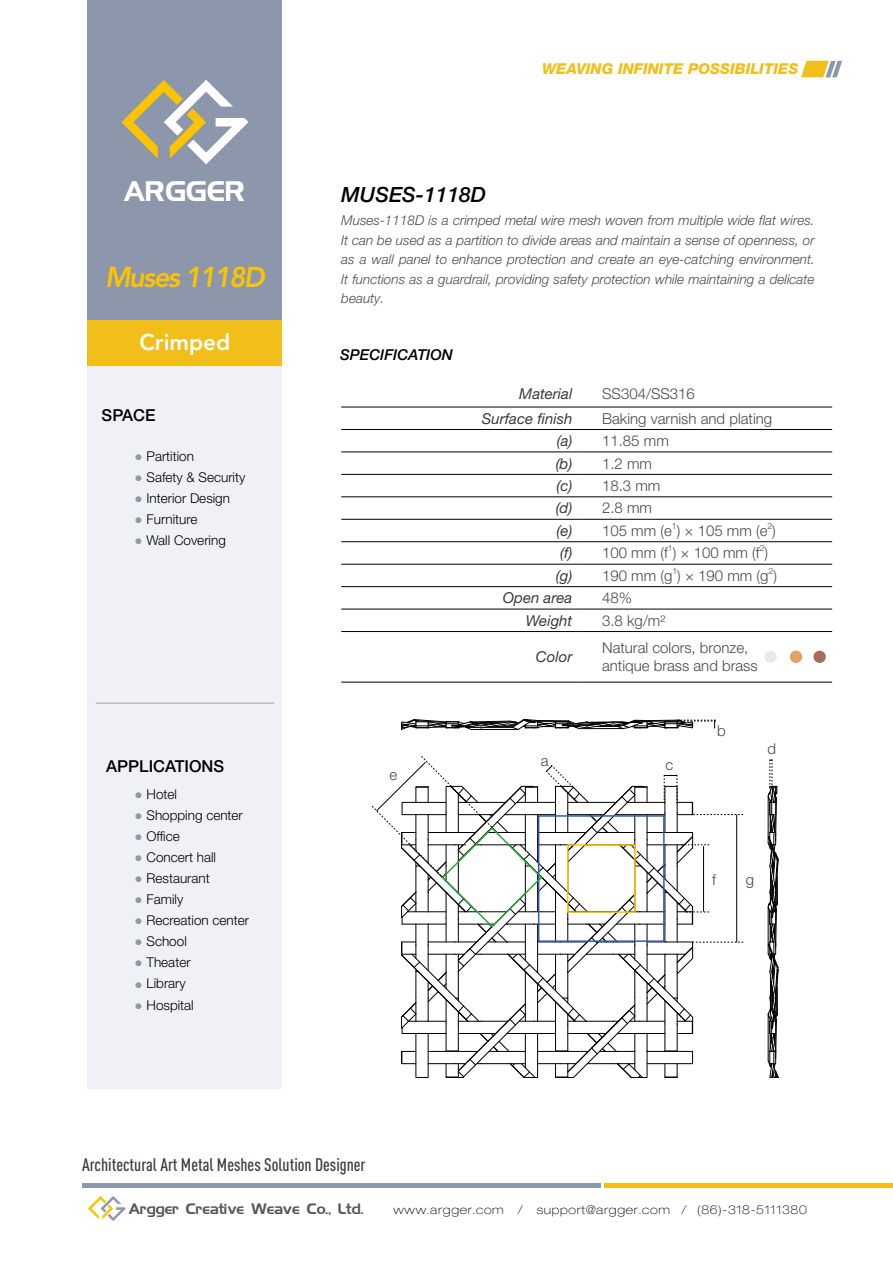
<style>
.page{position:relative;width:893px;height:1263px;background:#fff}
.page>*{position:absolute;margin:0;border:0;box-sizing:border-box;transform-origin:0 0}
.t1{font:italic 800 28.5px "Avenir LT Std";letter-spacing:-.06em;color:#fcc400}
.t2{font:25.35px "Hamilton Steel";color:#fff}
.t3{font:800 22.5px "Avenir LT Std";color:#fff}
.t4{font:italic 500 21px "Helvetica Neue LT Pro";color:#000}
.t5{font:18px "DIN Cond Medium Alternate";color:#3e3a39}
.t6{font:500 16.5px "Helvetica Neue LT Pro";color:#000}
.t7{font:300 15px/22.5px "Helvetica Neue LT Pro";color:#4c4948}
.t8{font:italic 15px "Helvetica Neue LT Pro";color:#3e3a39}
.t9{font:italic 800 15px "Helvetica Neue LT Pro";color:#f2be19}
.t10{font:italic 500 15px "Helvetica Neue LT Pro";color:#000}
.t11{font:italic 300 13.5px/19.5px "Helvetica Neue LT Pro";color:#4c4948;text-align:justify}
.t12{font:300 13.5px "Helvetica Neue LT Pro";color:#000}
.t13{font:13.5px "Hamilton Steel";color:#595757}
.t14{font:100 expanded 12px "Helvetica Neue LT Pro";letter-spacing:.055em;color:#000}
.t15{font:300 8.7px "Helvetica Neue LT Pro";color:#4c4948}
.s1{font-family:"Arial";font-weight:400;color:#8c99ad}
.s2{font-weight:400;font-style:italic;color:#3e3a39}
</style>
<div class="page">
<hr style="left:341px;top:407px;width:240px;height:1px;background:#000">
<hr style="left:581px;top:407px;width:251px;height:1px;background:#000">
<hr style="left:341px;top:429px;width:240px;height:1px;background:#000">
<hr style="left:581px;top:429px;width:251px;height:1px;background:#000">
<hr style="left:341px;top:452px;width:240px;height:1px;background:#000">
<hr style="left:581px;top:452px;width:251px;height:1px;background:#000">
<hr style="left:341px;top:474px;width:240px;height:1px;background:#000">
<hr style="left:581px;top:474px;width:251px;height:1px;background:#000">
<hr style="left:341px;top:497px;width:240px;height:1px;background:#000">
<hr style="left:581px;top:497px;width:251px;height:1px;background:#000">
<hr style="left:341px;top:519px;width:240px;height:1px;background:#000">
<hr style="left:581px;top:519px;width:251px;height:1px;background:#000">
<hr style="left:341px;top:541px;width:240px;height:1px;background:#000">
<hr style="left:581px;top:541px;width:251px;height:1px;background:#000">
<hr style="left:341px;top:564px;width:240px;height:1px;background:#000">
<hr style="left:581px;top:564px;width:251px;height:1px;background:#000">
<hr style="left:341px;top:586px;width:240px;height:1px;background:#000">
<hr style="left:581px;top:586px;width:251px;height:1px;background:#000">
<hr style="left:341px;top:609px;width:240px;height:1px;background:#000">
<hr style="left:581px;top:609px;width:251px;height:1px;background:#000">
<hr style="left:341px;top:631px;width:240px;height:1px;background:#000">
<hr style="left:581px;top:631px;width:251px;height:1px;background:#000">
<hr style="left:341px;top:682px;width:240px;height:1px;background:#000">
<hr style="left:581px;top:682px;width:251px;height:1px;background:#000">
<div style="left:88px;top:0;width:194px;height:320px;background:#8c97ab"></div>
<div style="left:88px;top:320px;width:194px;height:46px;background:#f2be19"></div>
<svg style="left:121px;top:80px;width:127px;height:84px"></svg>
<div style="left:88px;top:366px;width:194px;height:723px;background:#eff1f4"></div>
<hr style="left:96px;top:703px;width:178px;height:1px;background:#9d9d9e">
<div style="left:764px;top:651px;width:13px;height:12px;background:#e9eaea;border-radius:50%"></div>
<div style="left:790px;top:651px;width:12px;height:12px;background:#e2a164;border-radius:50%"></div>
<div style="left:813px;top:651px;width:13px;height:12px;background:#a46c59;border-radius:50%"></div>
<div style="left:82px;top:1183px;width:518px;height:5px;background:#8c99ad"></div>
<hr style="left:604px;top:1183px;width:289px;height:4px;background:#f2be19">
<svg style="left:801px;top:61px;width:41px;height:17px"></svg>
<svg style="left:401px;top:718px;width:315px;height:12px"></svg>
<svg style="left:767px;top:759px;width:12px;height:319px"></svg>
<svg style="left:372px;top:756px;width:371px;height:322px"></svg>
<svg style="left:88px;top:1196px;width:38px;height:25px"></svg>
<h2 class="t2" style="left:124px;top:173px;width:124px">ARGGER</h2>
<h1 class="t1" style="left:105px;top:260px;width:161px">Muses 1118D</h1>
<h3 class="t3" style="left:140px;top:329px;width:92px">Crimped</h3>
<p class="t6" style="left:102px;top:405px;width:55px">SPACE</p>
<p class="t12" style="left:135px;top:447px;width:61px"><span class="s1">●</span> Partition</p>
<p class="t12" style="left:135px;top:468px;width:112px"><span class="s1">●</span> Safety &amp; Security</p>
<p class="t12" style="left:135px;top:489px;width:97px"><span class="s1">●</span> Interior Design</p>
<p class="t12" style="left:135px;top:510px;width:64px"><span class="s1">●</span> Furniture</p>
<p class="t12" style="left:135px;top:531px;width:93px"><span class="s1">●</span> Wall Covering</p>
<p class="t6" style="left:106px;top:756px;width:119px">APPLICATIONS</p>
<p class="t12" style="left:135px;top:786px;width:44px"><span class="s1">●</span> Hotel</p>
<p class="t12" style="left:135px;top:807px;width:110px"><span class="s1">●</span> Shopping center</p>
<p class="t12" style="left:135px;top:828px;width:47px"><span class="s1">●</span> Office</p>
<p class="t12" style="left:135px;top:849px;width:83px"><span class="s1">●</span> Concert hall</p>
<p class="t12" style="left:135px;top:870px;width:77px"><span class="s1">●</span> Restaurant</p>
<p class="t12" style="left:135px;top:891px;width:50px"><span class="s1">●</span> Family</p>
<p class="t12" style="left:135px;top:912px;width:116px"><span class="s1">●</span> Recreation center</p>
<p class="t12" style="left:135px;top:933px;width:54px"><span class="s1">●</span> School</p>
<p class="t12" style="left:135px;top:954px;width:57px"><span class="s1">●</span> Theater</p>
<p class="t12" style="left:135px;top:975px;width:53px"><span class="s1">●</span> Library</p>
<p class="t12" style="left:135px;top:996px;width:61px"><span class="s1">●</span> Hospital</p>
<p class="t9" style="left:542px;top:60px;width:258px">WEAVING INFINITE POSSIBILITIES</p>
<h3 class="t4" style="left:341px;top:181px;width:146px">MUSES-1118D</h3>
<p class="t11" style="left:341px;top:210px;width:475px">Muses-1118D is a crimped metal wire mesh woven from multiple wide flat wires.<br>It can be used as a partition to divide areas and maintain a sense of openness, or as a wall panel to enhance protection and create an eye-catching environment.<br>It functions as a guardrail, providing safety protection while maintaining a delicate beauty.</p>
<p class="t10" style="left:340px;top:346px;width:114px">SPECIFICATION</p>
<p class="t7" style="left:389px;top:763px;width:9px">e</p>
<p class="t8" style="left:519px;top:384px;width:55px">Material</p>
<p class="t7" style="left:602px;top:382px;width:94px">SS304/SS316</p>
<p class="t8" style="left:482px;top:409px;width:92px">Surface finish</p>
<p class="t7" style="left:556px;top:407px;width:222px;text-indent:46px">Baking varnish and plating <span class="s2">(a)</span> 11.85 mm<br><span class="s2">(b)</span> 1.2 mm<br><span class="s2">(c)</span> 18.3 mm<br><span class="s2">(d)</span> 2.8 mm<br><span class="s2">(e)</span> 105 mm (e ) × 105 mm (e )</p>
<p class="t15" style="left:672px;top:520px;width:6px">1</p>
<p class="t15" style="left:767px;top:520px;width:6px">2</p>
<p class="t7" style="left:560px;top:541px;width:209px"><span class="s2">(f)</span> 100 mm (f ) × 100 mm (f )</p>
<p class="t15" style="left:668px;top:543px;width:6px">1</p>
<p class="t15" style="left:760px;top:543px;width:6px">2</p>
<p class="t7" style="left:556px;top:564px;width:223px"><span class="s2">(g)</span> 190 mm (g ) × 190 mm (g )</p>
<p class="t15" style="left:672px;top:565px;width:6px">1</p>
<p class="t15" style="left:769px;top:565px;width:6px">2</p>
<p class="t8" style="left:503px;top:589px;width:71px">Open area</p>
<p class="t7" style="left:602px;top:586px;width:32px">48%</p>
<p class="t8" style="left:526px;top:611px;width:48px">Weight</p>
<p class="t7" style="left:602px;top:609px;width:65px">3.8 kg/m²</p>
<p class="t8" style="left:536px;top:648px;width:38px">Color</p>
<p class="t7" style="left:602px;top:638px;width:157px;line-height:18px">Natural colors, bronze, antique brass and brass</p>
<p class="t7" style="left:541px;top:749px;width:9px">a</p>
<p class="t7" style="left:665px;top:753px;width:9px">c</p>
<p class="t7" style="left:717px;top:719px;width:10px">b</p>
<p class="t7" style="left:767px;top:737px;width:10px">d</p>
<p class="t7" style="left:712px;top:868px;width:5px">f</p>
<p class="t7" style="left:746px;top:868px;width:10px">g</p>
<h3 class="t5" style="left:82px;top:1153px;width:285px">Architectural Art Metal Meshes Solution Designer</h3>
<p class="t13" style="left:129px;top:1199px;width:237px">Argger Creative Weave Co., Ltd.</p>
<p class="t14" style="left:394px;top:1202px;width:415px">www.argger.com / support@argger.com / (86)-318-5111380</p>
</div>
